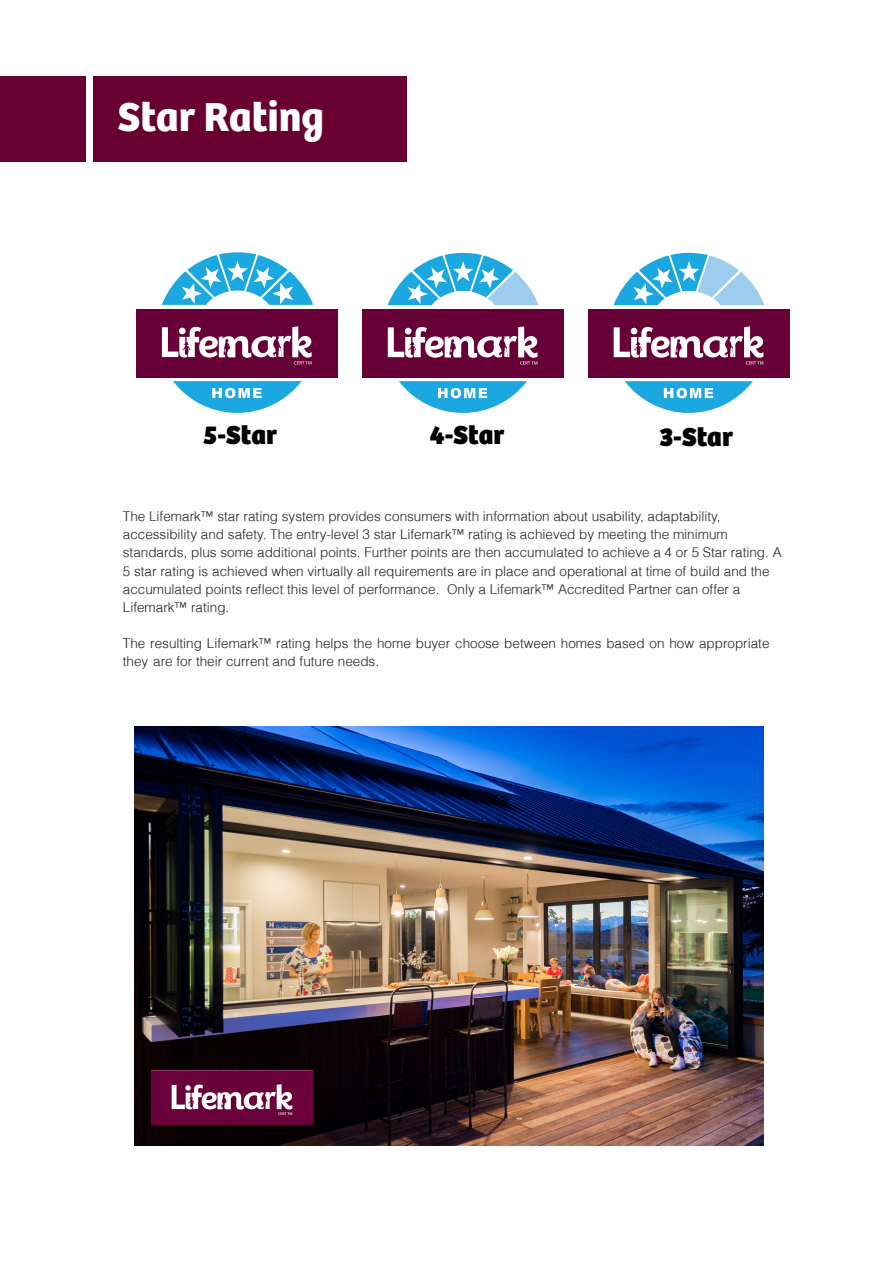
<style>
.page{position:relative;width:893px;height:1263px;background:#fff}
.page>*{position:absolute;margin:0;border:0;box-sizing:border-box;transform-origin:0 0}
.t1{font:700 42px "Bree";color:#fff}
.t2{font:800 27px "Bree";color:#000}
.FRUTIGER_9_13{font:300 13.5px/18.1px "Helv";color:#231f20}
.s1{font-style:inherit}
</style>
<div class="page">
<div style="left:0;top:77px;width:86px;height:85px;background:#680032"></div>
<div style="left:93px;top:77px;width:313px;height:85px;background:#680032"></div>
<svg style="left:388px;top:253px;width:151px;height:52px"></svg>
<svg style="left:399px;top:381px;width:128px;height:32px"></svg>
<div style="left:362px;top:309px;width:201px;height:68px;background:#680038"></div>
<svg style="left:388px;top:326px;width:150px;height:39px"></svg>
<svg style="left:614px;top:253px;width:150px;height:52px"></svg>
<svg style="left:625px;top:381px;width:128px;height:32px"></svg>
<div style="left:588px;top:309px;width:201px;height:68px;background:#680038"></div>
<svg style="left:614px;top:326px;width:149px;height:39px"></svg>
<svg style="left:162px;top:252px;width:151px;height:53px"></svg>
<svg style="left:173px;top:381px;width:129px;height:32px"></svg>
<div style="left:136px;top:309px;width:202px;height:68px;background:#680038"></div>
<svg style="left:162px;top:326px;width:150px;height:38px"></svg>
<img style="left:135px;top:727px;width:628px;height:418px">
<img style="left:152px;top:1070px;width:161px;height:55px">
<p class="t1" style="left:118px;top:91px;width:208px">Star Rating</p>
<h2 class="t2" style="left:203px;top:418px;width:76px">5-Star</h2>
<h2 class="t2" style="left:429px;top:418px;width:77px">4-Star</h2>
<h2 class="t2" style="left:659px;top:420px;width:75px">3-Star</h2>
<p class="FRUTIGER_9_13" style="left:123px;top:507px;width:660px">The Lifemark<span class="s1">™</span> star rating system provides consumers with information about usability, adaptability, accessibility and safety. The entry-level 3 star Lifemark<span class="s1">™</span> rating is achieved by meeting the minimum standards, plus some additional points. Further points are then accumulated to achieve a 4 or 5 Star rating. A 5 star rating is achieved when virtually all requirements are in place and operational at time of build and the accumulated points reflect this level of performance. Only a Lifemark<span class="s1">™</span> Accredited Partner can offer a Lifemark<span class="s1">™</span> rating.</p>
<p class="FRUTIGER_9_13" style="left:123px;top:634px;width:648px">The resulting Lifemark<span class="s1">™</span> rating helps the home buyer choose between homes based on how appropriate they are for their current and future needs.</p>
</div>
